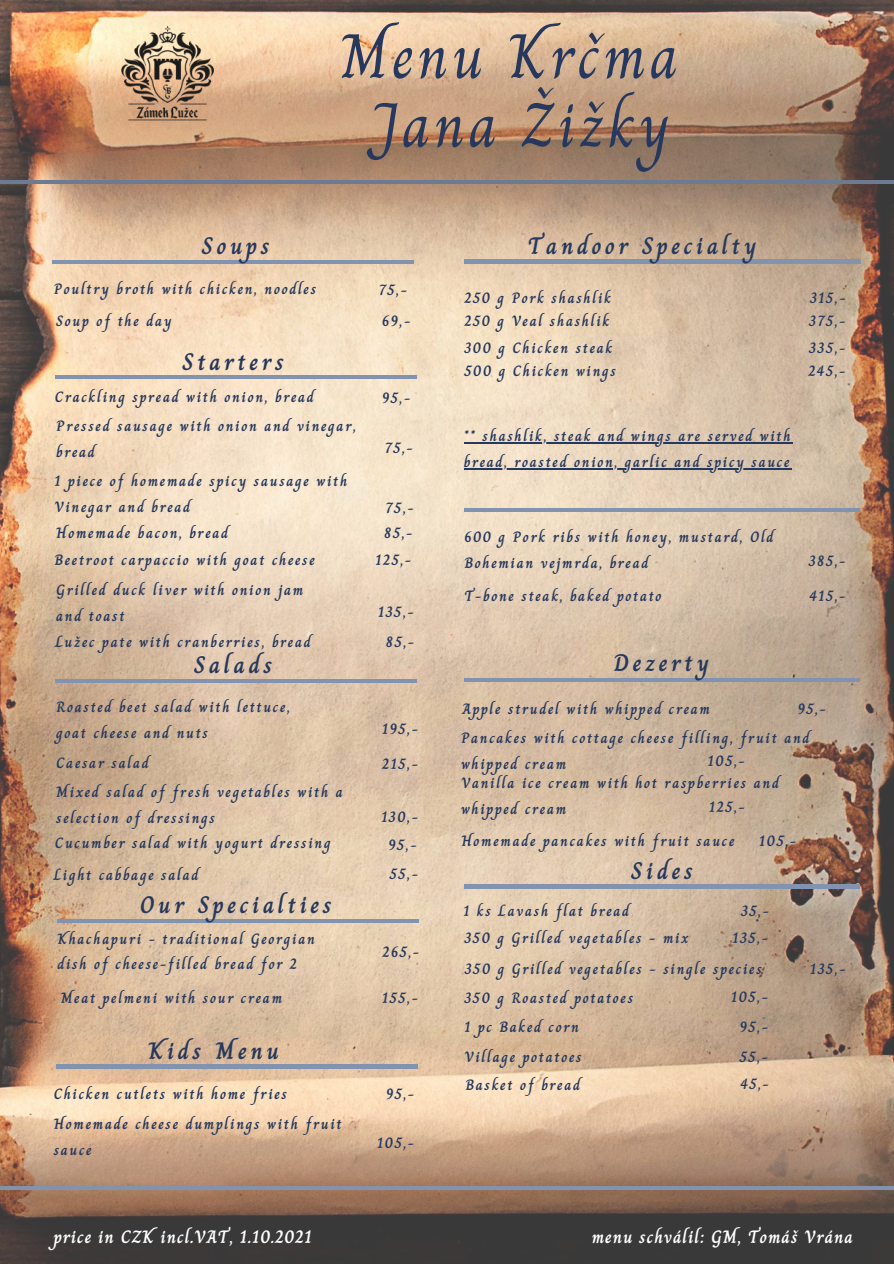
<style>
.page{position:relative;width:894px;height:1264px;background:#fff}
.page>*{position:absolute;margin:0;border:0;box-sizing:border-box;transform-origin:0 0}
.t1{font:63px/68.7px "Charm";letter-spacing:.05em;color:#26385d;text-align:center}
.t2{font:700 24px "Charm";letter-spacing:.15em;color:#26385d}
.t3{font:700 18px "Charm";letter-spacing:.05em;color:#fff}
.t4{font:700 15px/26px "Charm";letter-spacing:.11em;color:#26385d}
</style>
<div class="page">
<img style="left:0;top:0;width:893px;height:1263px">
<hr style="left:0;top:180px;width:893px;height:4px;background:#6c7a92">
<hr style="left:0;top:1186px;width:893px;height:3px;background:#8293b0">
<hr style="left:53px;top:260px;width:361px;height:3px;background:#8293b0">
<hr style="left:55px;top:375px;width:361px;height:3px;background:#8293b0">
<hr style="left:464px;top:260px;width:396px;height:3px;background:#8293b0">
<hr style="left:55px;top:679px;width:361px;height:3px;background:#8293b0">
<hr style="left:463px;top:678px;width:396px;height:3px;background:#8293b0">
<hr style="left:56px;top:1064px;width:362px;height:4px;background:#8293b0">
<hr style="left:464px;top:884px;width:395px;height:4px;background:#8293b0">
<img style="left:119px;top:25px;width:96px;height:96px">
<hr style="left:58px;top:919px;width:361px;height:3px;background:#8293b0">
<hr style="left:463px;top:442px;width:329px;height:1px;background:#26385d">
<hr style="left:463px;top:468px;width:328px;height:1px;background:#26385d">
<hr style="left:463px;top:508px;width:396px;height:3px;background:#8293b0">
<h1 class="t1" style="left:340px;top:22px;width:339px">Menu Krčma<br>Jana Žižky</h1>
<h2 class="t2" style="left:202px;top:227px;width:69px">Soups</h2>
<p class="t4" style="left:54px;top:276px;width:264px">Poultry broth with chicken, noodles</p>
<p class="t4" style="left:379px;top:277px;width:29px">75,-</p>
<p class="t4" style="left:56px;top:308px;width:117px">Soup of the day</p>
<p class="t4" style="left:382px;top:308px;width:30px">69,-</p>
<h2 class="t2" style="left:182px;top:343px;width:103px">Starters</h2>
<p class="t4" style="left:55px;top:384px;width:260px">Crackling spread with onion, bread</p>
<p class="t4" style="left:382px;top:385px;width:30px">95,-</p>
<p class="t4" style="left:56px;top:412px;width:301px">Pressed sausage with onion and vinegar, bread</p>
<p class="t4" style="left:54px;top:468px;width:294px">1 piece of homemade spicy sausage with<br>Vinegar and bread</p>
<p class="t4" style="left:385px;top:435px;width:29px">75,-</p>
<p class="t4" style="left:386px;top:494px;width:29px">75,-</p>
<p class="t4" style="left:56px;top:520px;width:173px">Homemade bacon, bread</p>
<p class="t4" style="left:384px;top:520px;width:30px">85,-</p>
<p class="t4" style="left:54px;top:547px;width:262px">Beetroot carpaccio with goat cheese</p>
<p class="t4" style="left:375px;top:547px;width:37px">125,-</p>
<p class="t4" style="left:56px;top:577px;width:249px">Grilled duck liver with onion jam and toast</p>
<p class="t4" style="left:378px;top:599px;width:37px">135,-</p>
<h2 class="t2" style="left:528px;top:227px;width:230px">Tandoor Specialty</h2>
<p class="t4" style="left:464px;top:286px;width:148px;line-height:23.5px">250 g Pork shashlik<br>250 g Veal shashlik</p>
<p class="t4" style="left:464px;top:334px;width:149px">300 g Chicken steak</p>
<p class="t4" style="left:464px;top:358px;width:153px">500 g Chicken wings</p>
<p class="t4" style="left:809px;top:285px;width:37px">315,-</p>
<p class="t4" style="left:809px;top:308px;width:38px">375,-</p>
<p class="t4" style="left:808px;top:334px;width:38px">335,-</p>
<p class="t4" style="left:808px;top:358px;width:39px">245,-</p>
<p class="t4" style="left:463px;top:423px;width:328px">** shashlik, steak and wings are served with bread, roasted onion, garlic and spicy sauce</p>
<p class="t4" style="left:464px;top:524px;width:310px">600 g Pork ribs with honey, mustard, Old<br>Bohemian vejmrda, bread</p>
<p class="t4" style="left:464px;top:583px;width:199px">T-bone steak, baked potato</p>
<p class="t4" style="left:808px;top:548px;width:38px">385,-</p>
<p class="t4" style="left:809px;top:583px;width:38px">415,-</p>
<p class="t4" style="left:55px;top:628px;width:257px">Lužec pate with cranberries, bread</p>
<p class="t4" style="left:386px;top:628px;width:30px">85,-</p>
<h2 class="t2" style="left:194px;top:646px;width:80px">Salads</h2>
<p class="t4" style="left:56px;top:694px;width:235px">Roasted beet salad with lettuce, goat cheese and nuts</p>
<p class="t4" style="left:382px;top:716px;width:37px">195,-</p>
<p class="t4" style="left:56px;top:749px;width:94px">Caesar salad</p>
<p class="t4" style="left:56px;top:779px;width:288px">Mixed salad of fresh vegetables with a selection of dressings</p>
<p class="t4" style="left:55px;top:830px;width:277px">Cucumber salad with yogurt dressing</p>
<p class="t4" style="left:54px;top:862px;width:146px">Light cabbage salad</p>
<h2 class="t2" style="left:140px;top:886px;width:193px">Our Specialties</h2>
<p class="t4" style="left:57px;top:925px;width:259px">Khachapuri - traditional Georgian dish of cheese-filled bread for 2</p>
<p class="t4" style="left:61px;top:984px;width:223px">Meat pelmeni with sour cream</p>
<h2 class="t2" style="left:148px;top:1032px;width:132px">Kids Menu</h2>
<p class="t4" style="left:54px;top:1080px;width:235px">Chicken cutlets with home fries</p>
<p class="t4" style="left:54px;top:1110px;width:289px">Homemade cheese dumplings with fruit sauce</p>
<p class="t4" style="left:382px;top:750px;width:37px">215,-</p>
<p class="t4" style="left:381px;top:803px;width:38px">130,-</p>
<p class="t4" style="left:388px;top:831px;width:30px">95,-</p>
<p class="t4" style="left:389px;top:861px;width:30px">55,-</p>
<p class="t4" style="left:382px;top:938px;width:38px">265,-</p>
<p class="t4" style="left:382px;top:984px;width:37px">155,-</p>
<p class="t4" style="left:386px;top:1080px;width:30px">95,-</p>
<p class="t4" style="left:377px;top:1129px;width:38px">105,-</p>
<h2 class="t2" style="left:613px;top:644px;width:96px">Dezerty</h2>
<p class="t4" style="left:461px;top:694px;width:350px;line-height:28.7px">Apple strudel with whipped cream<br>Pancakes with cottage cheese filling, fruit and</p>
<p class="t4" style="left:461px;top:753px;width:319px;line-height:19.6px">whipped cream<br>Vanilla ice cream with hot raspberries and</p>
<p class="t4" style="left:461px;top:796px;width:107px">whipped cream</p>
<p class="t4" style="left:797px;top:696px;width:30px">95,-</p>
<p class="t4" style="left:707px;top:747px;width:38px">105,-</p>
<p class="t4" style="left:708px;top:793px;width:37px">125,-</p>
<p class="t4" style="left:461px;top:827px;width:274px">Homemade pancakes with fruit sauce</p>
<h2 class="t2" style="left:631px;top:852px;width:63px">Sides</h2>
<p class="t4" style="left:759px;top:827px;width:38px">105,-</p>
<p class="t4" style="left:463px;top:898px;width:167px">1 ks Lavash flat bread</p>
<p class="t4" style="left:740px;top:898px;width:29px">35,-</p>
<p class="t4" style="left:464px;top:924px;width:225px">350 g Grilled vegetables - mix</p>
<p class="t4" style="left:732px;top:924px;width:37px">135,-</p>
<p class="t4" style="left:464px;top:956px;width:298px">350 g Grilled vegetables - single species</p>
<p class="t4" style="left:809px;top:956px;width:37px">135,-</p>
<p class="t4" style="left:464px;top:984px;width:170px">350 g Roasted potatoes</p>
<p class="t4" style="left:730px;top:984px;width:38px">105,-</p>
<p class="t4" style="left:464px;top:1014px;width:116px">1 pc Baked corn</p>
<p class="t4" style="left:739px;top:1014px;width:30px">95,-</p>
<p class="t4" style="left:464px;top:1044px;width:119px">Village potatoes</p>
<p class="t4" style="left:465px;top:1072px;width:116px">Basket of bread</p>
<p class="t4" style="left:739px;top:1043px;width:30px">55,-</p>
<p class="t4" style="left:740px;top:1070px;width:30px">45,-</p>
<p class="t3" style="left:54px;top:1222px;width:259px">price in CZK incl.VAT, 1.10.2021</p>
<p class="t3" style="left:591px;top:1222px;width:263px">menu schválil: GM, Tomáš Vrána</p>
</div>
